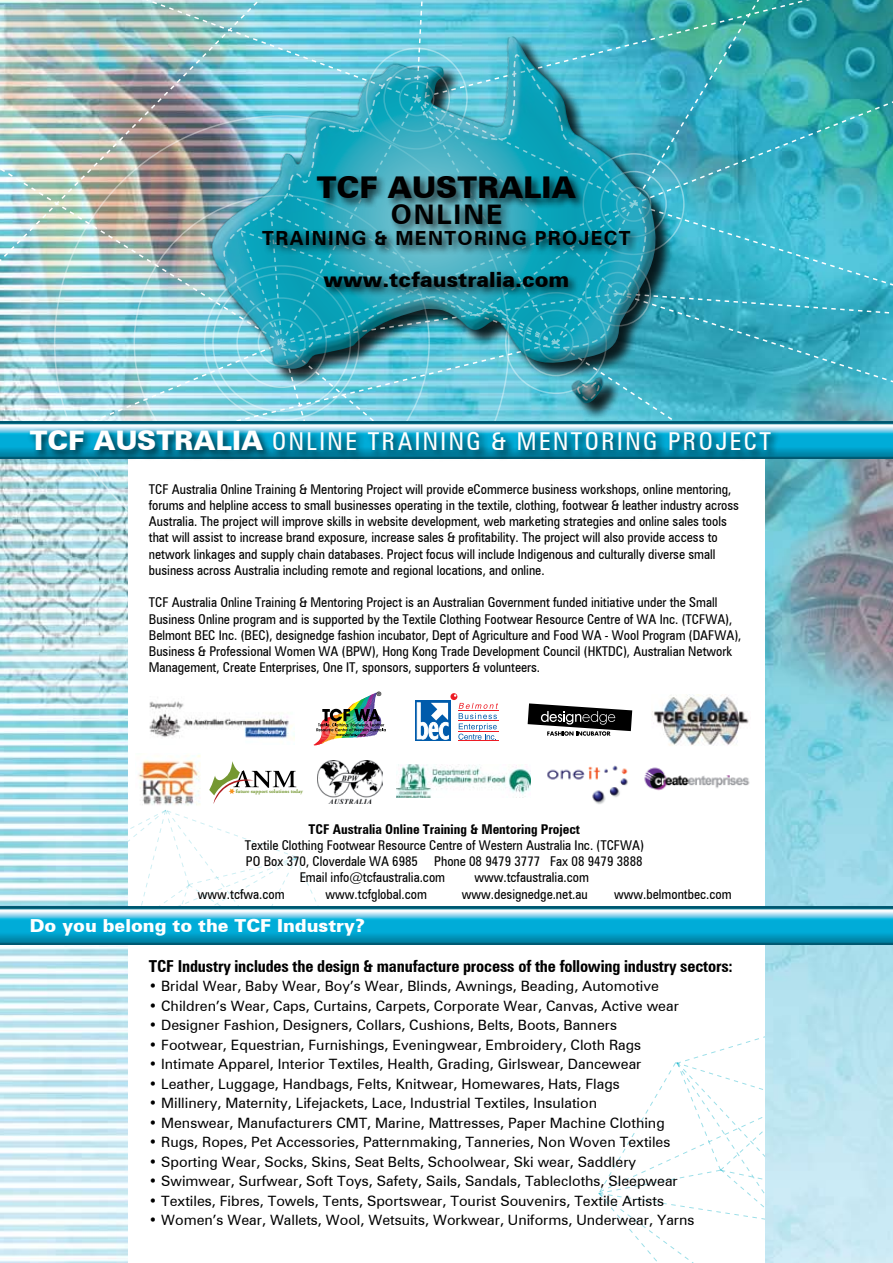
<style>
.page{position:relative;width:893px;height:1263px;background:#fff}
.page>*{position:absolute;margin:0;border:0;box-sizing:border-box;transform-origin:0 0}
.t1{font:900 30px "Zurich BT";color:#000}
.t2{font:700 27px "Zurich BT";letter-spacing:.07em;color:#000}
.t3{font:condensed 24.75px "Zurich BT";letter-spacing:.1em;color:#fff}
.t4{font:900 21px "Zurich BT";color:#000}
.t5{font:700 19.5px "Zurich BT";letter-spacing:.07em;color:#000}
.t6{font:900 18px "Zurich BT";color:#fff}
.t7{font:700 condensed 16.5px "Zurich BT";letter-spacing:-.01em;color:#000}
.t8{font:14.25px "Zurich BT";color:#000}
.t9{font:condensed 13.5px/16.2px "Zurich BT";color:#000}
.t10{font:700 condensed 13.5px "Zurich BT";color:#000}
.t11{font:700 6px "Helvetica";color:#000}
.t12{font:700 5.4px "Adobe Garamond Pro";color:#759832}
.s1{font-weight:900;font-stretch:normal;font-size:27px}
</style>
<div class="page">
<svg style="left:598px;top:1036px;width:167px;height:227px"></svg>
<img style="left:0;top:458px;width:128px;height:805px">
<img style="left:765px;top:458px;width:128px;height:805px">
<svg style="left:0;top:310px;width:58px;height:35px;background:#a8d1d9"></svg>
<img style="left:0;top:0;width:58px;height:310px">
<img style="left:58px;top:0;width:835px;height:421px">
<svg style="left:415px;top:700px;width:35px;height:41px"></svg>
<svg style="left:458px;top:703px;width:40px;height:37px"></svg>
<svg style="left:450px;top:693px;width:7px;height:7px"></svg>
<hr style="left:458px;top:710px;width:40px;height:1px;background:#ed1c24">
<hr style="left:458px;top:721px;width:40px;height:1px;background:#ed1c24">
<hr style="left:458px;top:731px;width:40px;height:1px;background:#ed1c24">
<hr style="left:458px;top:741px;width:40px;height:1px;background:#ed1c24">
<svg style="left:417px;top:703px;width:32px;height:36px"></svg>
<img style="left:314px;top:692px;width:72px;height:53px">
<img style="left:149px;top:701px;width:145px;height:39px">
<svg style="left:528px;top:703px;width:104px;height:33px"></svg>
<img style="left:336px;top:761px;width:47px;height:43px">
<img style="left:0;top:421px;width:893px;height:37px">
<div style="left:27px;top:427px;width:819px;height:67px;background:#000;opacity:.75"></div>
<img style="left:0;top:906px;width:893px;height:38px">
<div style="left:211px;top:36px;width:522px;height:468px;background:#000;opacity:.75"></div>
<img style="left:183px;top:19px;width:499px;height:443px">
<div style="left:259px;top:174px;width:634px;height:177px;background:#000;opacity:.75"></div>
<img style="left:144px;top:755px;width:57px;height:6px">
<svg style="left:82px;top:761px;width:254px;height:181px"></svg>
<img style="left:652px;top:694px;width:97px;height:52px">
<img style="left:396px;top:765px;width:135px;height:33px">
<img style="left:644px;top:767px;width:106px;height:24px">
<img style="left:547px;top:765px;width:81px;height:39px">
<h1 class="t1" style="left:317px;top:169px;width:261px">TCF AUSTRALIA</h1>
<h2 class="t2" style="left:391px;top:198px;width:113px">ONLINE</h2>
<h3 class="t5" style="left:262px;top:226px;width:369px">TRAINING &amp; MENTORING PROJECT</h3>
<h3 class="t4" style="left:324px;top:266px;width:247px">www.tcfaustralia.com</h3>
<h3 class="t3" style="left:30px;top:426px;width:743px"><span class="s1">TCF AUSTRALIA</span> ONLINE TRAINING &amp; MENTORING PROJECT</h3>
<p class="t9" style="left:149px;top:481px;width:592px">TCF Australia Online Training &amp; Mentoring Project will provide eCommerce business workshops, online mentoring, forums and helpline access to small businesses operating in the textile, clothing, footwear &amp; leather industry across Australia. The project will improve skills in website development, web marketing strategies and online sales tools that will assist to increase brand exposure, increase sales &amp; profitability. The project will also provide access to network linkages and supply chain databases. Project focus will include Indigenous and culturally diverse small business across Australia including remote and regional locations, and online.</p>
<p class="t9" style="left:149px;top:594px;width:594px">TCF Australia Online Training &amp; Mentoring Project is an Australian Government funded initiative under the Small Business Online program and is supported by the Textile Clothing Footwear Resource Centre of WA Inc. (TCFWA), Belmont BEC Inc. (BEC), designedge fashion incubator, Dept of Agriculture and Food WA - Wool Program (DAFWA), Business &amp; Professional Women WA (BPW), Hong Kong Trade Development Council (HKTDC), Australian Network Management, Create Enterprises, One IT, sponsors, supporters &amp; volunteers.</p>
<p class="t12" style="left:236px;top:788px;width:69px">future support solutions today</p>
<p class="t11" style="left:377px;top:691px;width:6px">®</p>
<p class="t10" style="left:309px;top:821px;width:273px">TCF Australia Online Training &amp; Mentoring Project</p>
<p class="t9" style="left:245px;top:837px;width:401px">Textile Clothing Footwear Resource Centre of Western Australia Inc. (TCFWA)</p>
<p class="t9" style="left:246px;top:853px;width:398px">PO Box 370, Cloverdale WA 6985 Phone 08 9479 3777 Fax 08 9479 3888</p>
<p class="t9" style="left:300px;top:869px;width:147px">Email info@tcfaustralia.com</p>
<p class="t9" style="left:474px;top:869px;width:116px">www.tcfaustralia.com</p>
<p class="t9" style="left:198px;top:885px;width:88px">www.tcfwa.com</p>
<p class="t9" style="left:326px;top:885px;width:103px">www.tcfglobal.com</p>
<p class="t9" style="left:462px;top:885px;width:127px">www.designedge.net.au</p>
<p class="t9" style="left:614px;top:885px;width:119px">www.belmontbec.com</p>
<h3 class="t6" style="left:30px;top:914px;width:337px">Do you belong to the TCF Industry?</h3>
<p class="t7" style="left:149px;top:956px;width:586px">TCF Industry includes the design &amp; manufacture process of the following industry sectors:</p>
<p class="t8" style="left:149px;top:977px;width:512px">• Bridal Wear, Baby Wear, Boy’s Wear, Blinds, Awnings, Beading, Automotive</p>
<p class="t8" style="left:149px;top:997px;width:532px">• Children’s Wear, Caps, Curtains, Carpets, Corporate Wear, Canvas, Active wear</p>
<p class="t8" style="left:149px;top:1016px;width:470px">• Designer Fashion, Designers, Collars, Cushions, Belts, Boots, Banners</p>
<p class="t8" style="left:149px;top:1036px;width:494px">• Footwear, Equestrian, Furnishings, Eveningwear, Embroidery, Cloth Rags</p>
<p class="t8" style="left:149px;top:1055px;width:494px">• Intimate Apparel, Interior Textiles, Health, Grading, Girlswear, Dancewear</p>
<p class="t8" style="left:149px;top:1075px;width:472px">• Leather, Luggage, Handbags, Felts, Knitwear, Homewares, Hats, Flags</p>
<p class="t8" style="left:149px;top:1094px;width:450px">• Millinery, Maternity, Lifejackets, Lace, Industrial Textiles, Insulation</p>
<p class="t8" style="left:149px;top:1114px;width:517px">• Menswear, Manufacturers CMT, Marine, Mattresses, Paper Machine Clothing</p>
<p class="t8" style="left:149px;top:1133px;width:523px">• Rugs, Ropes, Pet Accessories, Patternmaking, Tanneries, Non Woven Textiles</p>
<p class="t8" style="left:149px;top:1153px;width:489px">• Sporting Wear, Socks, Skins, Seat Belts, Schoolwear, Ski wear, Saddlery</p>
<p class="t8" style="left:149px;top:1172px;width:531px">• Swimwear, Surfwear, Soft Toys, Safety, Sails, Sandals, Tablecloths, Sleepwear</p>
<p class="t8" style="left:149px;top:1192px;width:517px">• Textiles, Fibres, Towels, Tents, Sportswear, Tourist Souvenirs, Textile Artists</p>
<p class="t8" style="left:149px;top:1211px;width:547px">• Women’s Wear, Wallets, Wool, Wetsuits, Workwear, Uniforms, Underwear, Yarns</p>
</div>
